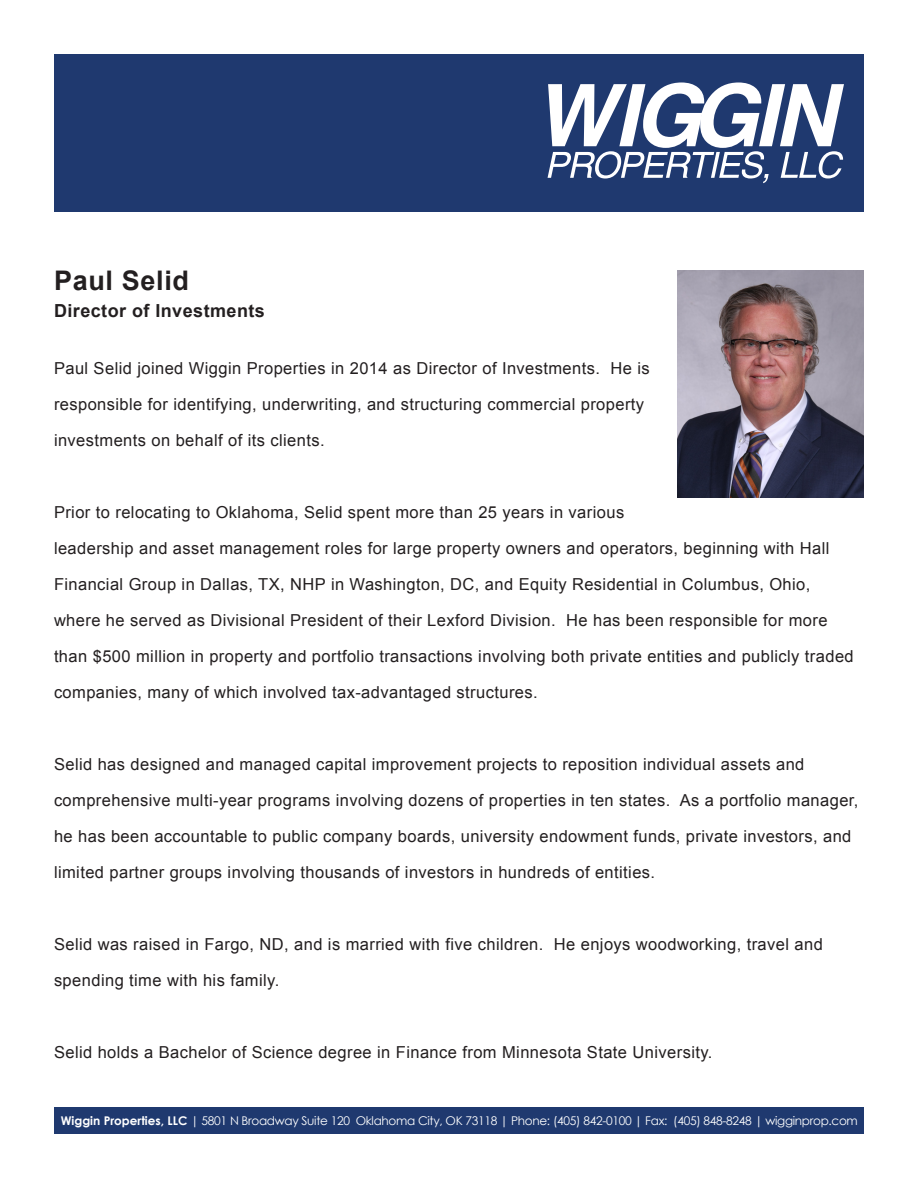
<style>
.page{position:relative;width:918px;height:1188px;background:#fff}
.page>*{position:absolute;margin:0;border:0;box-sizing:border-box;transform-origin:0 0}
.t1{font:700 27px "Arial";letter-spacing:.025em;color:#231f20}
.t2{font:700 18px "Arial";letter-spacing:.025em;color:#231f20}
.t3{font:16.5px/36px "Arial";letter-spacing:.025em;color:#231f20}
.t4{font:12px "Century Gothic";letter-spacing:-.025em;color:#fff}
.s1{font-weight:700}
</style>
<div class="page">
<div style="left:54px;top:54px;width:810px;height:158px;background:#1f396f"></div>
<svg style="left:548px;top:82px;width:296px;height:101px"></svg>
<div style="left:54px;top:1107px;width:810px;height:27px;background:#1f396f"></div>
<img style="left:678px;top:270px;width:186px;height:228px">
<p class="t1" style="left:54px;top:262px;width:137px">Paul Selid</p>
<p class="t2" style="left:54px;top:298px;width:212px">Director of Investments</p>
<p class="t3" style="left:54px;top:351px;width:597px">Paul Selid joined Wiggin Properties in 2014 as Director of Investments. He is responsible for identifying, underwriting, and structuring commercial property investments on behalf of its clients.</p>
<p class="t3" style="left:54px;top:495px;width:801px">Prior to relocating to Oklahoma, Selid spent more than 25 years in various<br>leadership and asset management roles for large property owners and operators, beginning with Hall Financial Group in Dallas, TX, NHP in Washington, DC, and Equity Residential in Columbus, Ohio, where he served as Divisional President of their Lexford Division. He has been responsible for more than $500 million in property and portfolio transactions involving both private entities and publicly traded companies, many of which involved tax-advantaged structures.</p>
<p class="t3" style="left:54px;top:747px;width:806px">Selid has designed and managed capital improvement projects to reposition individual assets and comprehensive multi-year programs involving dozens of properties in ten states. As a portfolio manager, he has been accountable to public company boards, university endowment funds, private investors, and limited partner groups involving thousands of investors in hundreds of entities.</p>
<p class="t3" style="left:54px;top:927px;width:770px">Selid was raised in Fargo, ND, and is married with five children. He enjoys woodworking, travel and spending time with his family.</p>
<p class="t3" style="left:54px;top:1035px;width:660px">Selid holds a Bachelor of Science degree in Finance from Minnesota State University.</p>
<p class="t4" style="left:61px;top:1112px;width:799px"><span class="s1">Wiggin Properties, LLC</span> | 5801 N Broadway Suite 120 Oklahoma City, OK 73118 | Phone: (405) 842-0100 | Fax: (405) 848-8248 | wigginprop.com</p>
</div>
